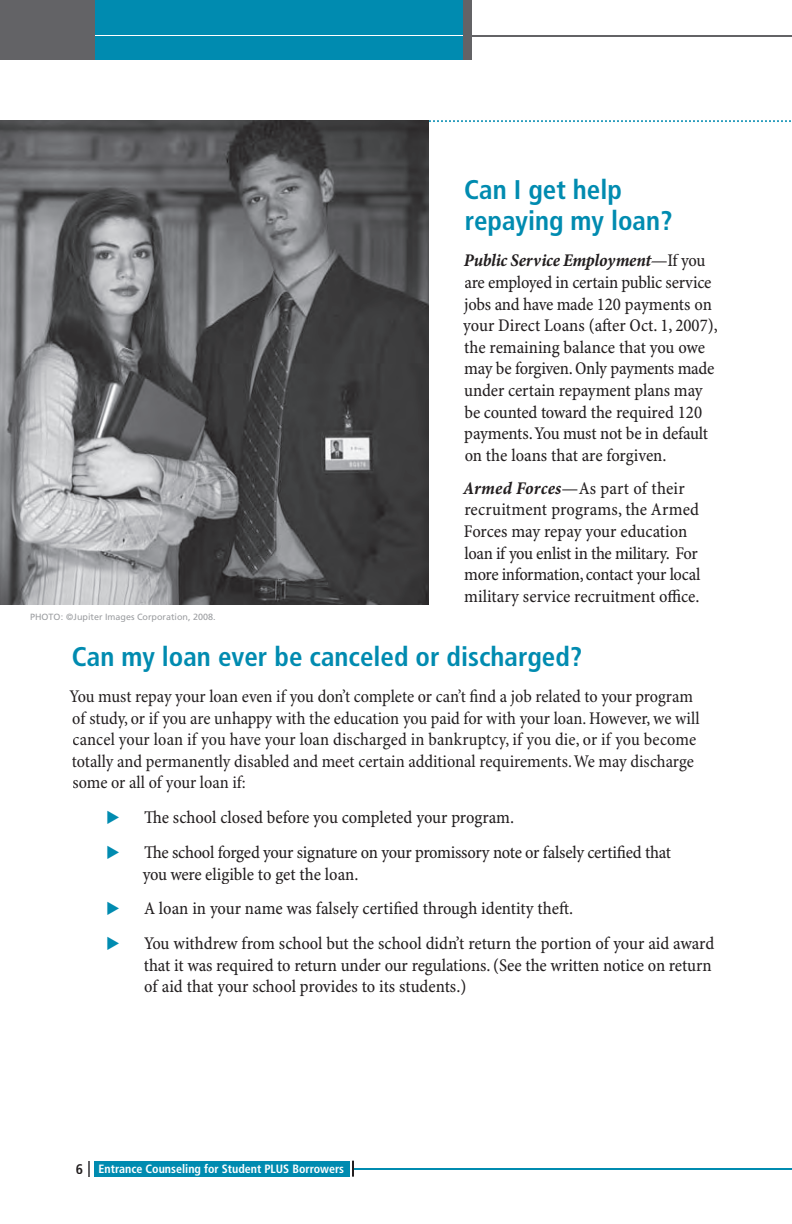
<style>
.page{position:relative;width:792px;height:1224px;background:#fff}
.page>*{position:absolute;margin:0;border:0;box-sizing:border-box;transform-origin:0 0}
.t1{font:700 condensed 27px/31px "Frutiger";color:#008bb0}
.t2{font:18px/21.6px "Minion Pro Cn Capt";letter-spacing:-.01em;color:#231f20}
.t3{font:condensed 18px/21.6px "Minion Pro";color:#231f20}
.t4{font:18px "Minion Pro Bold Cn It Capt";letter-spacing:-.015em;color:#231f20}
.t5{font:700 condensed 12px "Frutiger";color:#fff}
.t6{font:9px "Frutiger";color:#9d9fa2}
.s1{font-family:"Minion Pro Cn Capt"}
.s2{font-family:"Minion Pro Bold Cn It Capt"}
.s3{color:#008bb0}
.s4{font-size:14px;color:#231f20}
</style>
<div class="page">
<div style="left:94px;top:1161px;width:255px;height:16px;background:#008bb0"></div>
<svg style="left:428px;top:120px;width:363px;height:2px"></svg>
<div style="left:95px;top:37px;width:368px;height:22px;background:#008bb0"></div>
<div style="left:95px;top:0;width:368px;height:35px;background:#008bb0"></div>
<hr style="left:354px;top:1168px;width:438px;height:2px;background:#008bb0">
<svg style="left:88px;top:1161px;width:2px;height:16px"></svg>
<svg style="left:352px;top:1161px;width:2px;height:16px"></svg>
<hr style="left:466px;top:35px;width:326px;height:2px;background:#636366">
<div style="left:463px;top:0;width:8px;height:59px;background:#636366"></div>
<div style="left:0;top:0;width:95px;height:59px;background:#636366"></div>
<img style="left:0;top:120px;width:428px;height:484px">
<h1 class="t1" style="left:464px;top:175px;width:210px">Can I get help repaying my loan?</h1>
<p class="t4" style="left:464px;top:250px;width:243px">Public Service Employment<span class="s1">—If you</span></p>
<p class="t2" style="left:463px;top:272px;width:256px">are employed in certain public service jobs and have made 120 payments on your Direct Loans (after Oct. 1, 2007), the remaining balance that you owe may be forgiven. Only payments made under certain repayment plans may be counted toward the required 120 payments. You must not be in default on the loans that are forgiven.</p>
<p class="t2" style="left:463px;top:478px;width:239px"><span class="s2">Armed Forces</span>—As part of their recruitment programs, the Armed Forces may repay your education loan if you enlist in the military. For more information, contact your local military service recruitment office.</p>
<h1 class="t1" style="left:72px;top:641px;width:512px">Can my loan ever be canceled or discharged?</h1>
<p class="t3" style="left:70px;top:686px;width:632px">You must repay your loan even if you don’t complete or can’t find a job related to your program of study, or if you are unhappy with the education you paid for with your loan. However, we will cancel your loan if you have your loan discharged in bankruptcy, if you die, or if you become totally and permanently disabled and meet certain additional requirements. We may discharge some or all of your loan if:</p>
<p class="t2" style="left:106px;top:807px;width:410px"><span class="s3">◆</span> The school closed before you completed your program.</p>
<p class="t2" style="left:143px;top:842px;width:530px;text-indent:-37px"><span class="s3">◆</span> The school forged your signature on your promissory note or falsely certified that you were eligible to get the loan.</p>
<p class="t2" style="left:106px;top:899px;width:469px"><span class="s3">◆</span> A loan in your name was falsely certified through identity theft.</p>
<p class="t2" style="left:144px;top:933px;width:572px;text-indent:-38px"><span class="s3">◆</span> You withdrew from school but the school didn’t return the portion of your aid award that it was required to return under our regulations. (See the written notice on return of aid that your school provides to its students.)</p>
<p class="t6" style="left:30px;top:611px;width:187px">PHOTO: ©Jupiter Images Corporation, 2008.</p>
<p class="t5" style="left:76px;top:1162px;width:270px"><span class="s4">6</span> Entrance Counseling for Student PLUS Borrowers</p>
</div>
